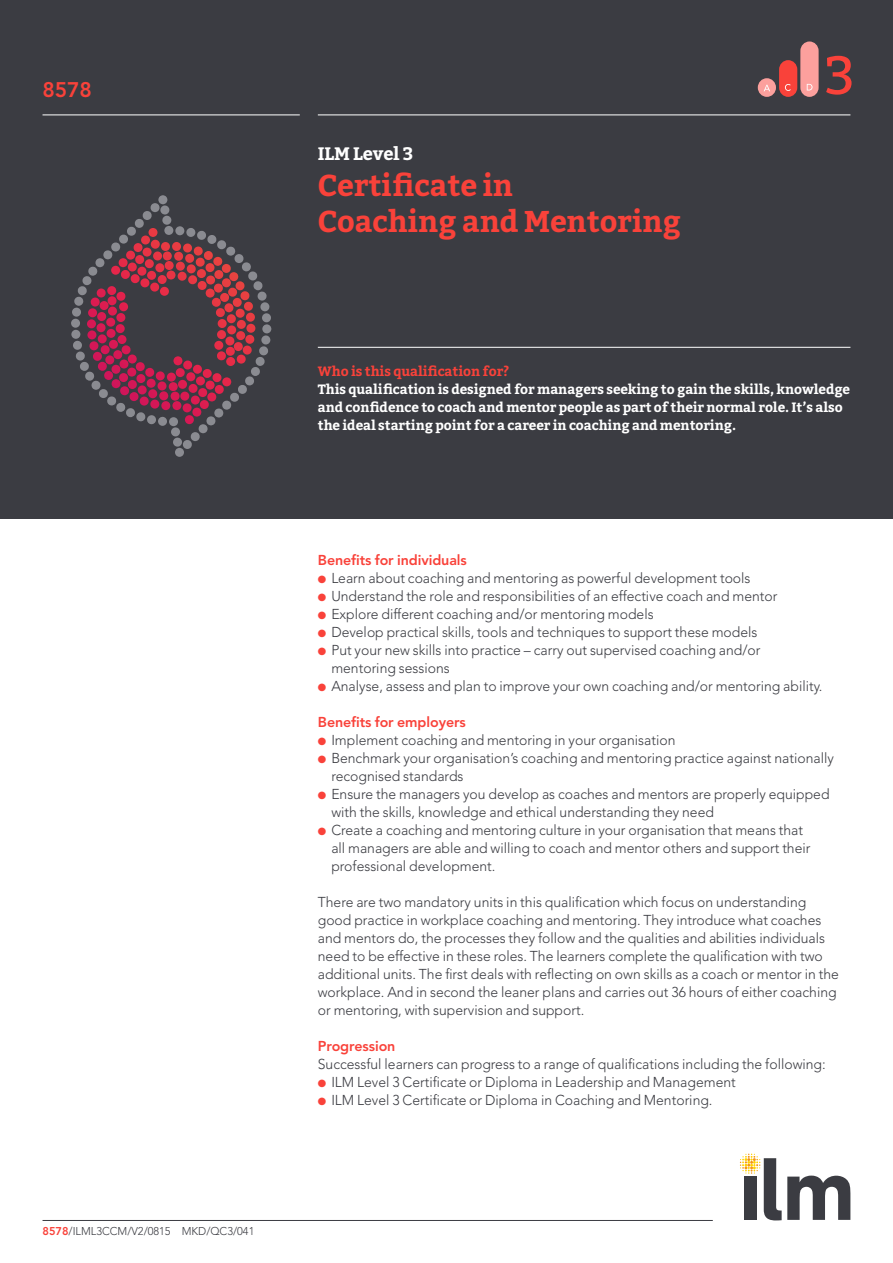
<style>
.page{position:relative;width:893px;height:1263px;background:#fff}
.page>*{position:absolute;margin:0;border:0;box-sizing:border-box;transform-origin:0 0}
.t1{font:54px "Bitter";color:#f9423a}
.t2{font:700 30px/36px "Bitter";letter-spacing:-.005em;color:#f9423a}
.t3{font:800 21px "Avenir";color:#f9423a}
.t4{font:700 18px "Bitter";letter-spacing:-.005em;color:#fff}
.t5{font:300 14.25px/18px "Avenir";color:#3b3c42}
.t6{font:800 14.25px "Avenir";letter-spacing:-.005em;color:#f9423a}
.t7{font:700 13.5px/18px "Bitter";letter-spacing:-.005em;color:#fff}
.t8{font:700 13.5px "Bitter";letter-spacing:-.005em;color:#f9423a}
.t9{font:300 11.25px "Avenir";color:#3b3c42}
.s1{font-weight:800;color:#f9423a}
.s2{color:#f9423a}
</style>
<div class="page">
<div style="left:0;top:0;width:893px;height:519px;background:#3b3c42"></div>
<div style="left:758px;top:78px;width:18px;height:19px;background:#fca09d;border-radius:50%"></div>
<div style="left:779px;top:60px;width:18px;height:37px;background:#f9423a;border-radius:9px"></div>
<div style="left:800px;top:41px;width:19px;height:56px;background:#fca09d;border-radius:9px"></div>
<svg style="left:764px;top:85px;width:6px;height:6px"></svg>
<svg style="left:785px;top:84px;width:6px;height:7px"></svg>
<svg style="left:807px;top:84px;width:5px;height:6px"></svg>
<hr style="left:318px;top:347px;width:532px;height:1px;background:#fff">
<svg style="left:740px;top:1153px;width:110px;height:67px"></svg>
<hr style="left:43px;top:1220px;width:670px;height:1px;background:#3b3c42">
<svg style="left:71px;top:195px;width:200px;height:262px"></svg>
<hr style="left:318px;top:115px;width:532px;height:1px;background:#fff">
<hr style="left:43px;top:115px;width:257px;height:1px;background:#fff">
<h3 class="t3" style="left:43px;top:77px;width:51px">8578</h3>
<p class="t9" style="left:43px;top:1225px;width:213px"><span class="s1">8578</span>/ILML3CCM/V2/0815 MKD/QC3/041</p>
<p class="t4" style="left:318px;top:142px;width:97px">ILM Level 3</p>
<h2 class="t2" style="left:318px;top:167px;width:365px">Certificate in<br>Coaching and Mentoring</h2>
<h1 class="t1" style="left:825px;top:44px;width:31px">3</h1>
<p class="t8" style="left:318px;top:363px;width:193px">Who is this qualification for?</p>
<p class="t7" style="left:318px;top:380px;width:534px">This qualification is designed for managers seeking to gain the skills, knowledge and confidence to coach and mentor people as part of their normal role. It’s also the ideal starting point for a career in coaching and mentoring.</p>
<p class="t6" style="left:318px;top:551px;width:151px">Benefits for individuals</p>
<p class="t5" style="left:318px;top:569px;width:434px"><span class="s2">●</span> Learn about coaching and mentoring as powerful development tools</p>
<p class="t5" style="left:318px;top:587px;width:461px"><span class="s2">●</span> Understand the role and responsibilities of an effective coach and mentor</p>
<p class="t5" style="left:318px;top:605px;width:337px"><span class="s2">●</span> Explore different coaching and/or mentoring models</p>
<p class="t5" style="left:318px;top:623px;width:441px"><span class="s2">●</span> Develop practical skills, tools and techniques to support these models</p>
<p class="t5" style="left:331px;top:641px;width:431px;text-indent:-13px"><span class="s2">●</span> Put your new skills into practice – carry out supervised coaching and/or mentoring sessions</p>
<p class="t5" style="left:318px;top:677px;width:506px"><span class="s2">●</span> Analyse, assess and plan to improve your own coaching and/or mentoring ability.</p>
<p class="t6" style="left:318px;top:713px;width:150px">Benefits for employers</p>
<p class="t5" style="left:318px;top:731px;width:359px"><span class="s2">●</span> Implement coaching and mentoring in your organisation</p>
<p class="t5" style="left:331px;top:749px;width:504px;text-indent:-13px"><span class="s2">●</span> Benchmark your organisation’s coaching and mentoring practice against nationally recognised standards</p>
<p class="t5" style="left:331px;top:785px;width:500px;text-indent:-13px"><span class="s2">●</span> Ensure the managers you develop as coaches and mentors are properly equipped with the skills, knowledge and ethical understanding they need</p>
<p class="t5" style="left:331px;top:821px;width:481px;text-indent:-13px"><span class="s2">●</span> Create a coaching and mentoring culture in your organisation that means that all managers are able and willing to coach and mentor others and support their professional development.</p>
<p class="t5" style="left:318px;top:893px;width:523px">There are two mandatory units in this qualification which focus on understanding good practice in workplace coaching and mentoring. They introduce what coaches and mentors do, the processes they follow and the qualities and abilities individuals need to be effective in these roles. The learners complete the qualification with two additional units. The first deals with reflecting on own skills as a coach or mentor in the workplace. And in second the leaner plans and carries out 36 hours of either coaching or mentoring, with supervision and support.</p>
<p class="t6" style="left:318px;top:1037px;width:79px">Progression</p>
<p class="t5" style="left:318px;top:1055px;width:509px">Successful learners can progress to a range of qualifications including the following:</p>
<p class="t5" style="left:318px;top:1073px;width:419px"><span class="s2">●</span> ILM Level 3 Certificate or Diploma in Leadership and Management</p>
<p class="t5" style="left:318px;top:1091px;width:396px"><span class="s2">●</span> ILM Level 3 Certificate or Diploma in Coaching and Mentoring.</p>
</div>
